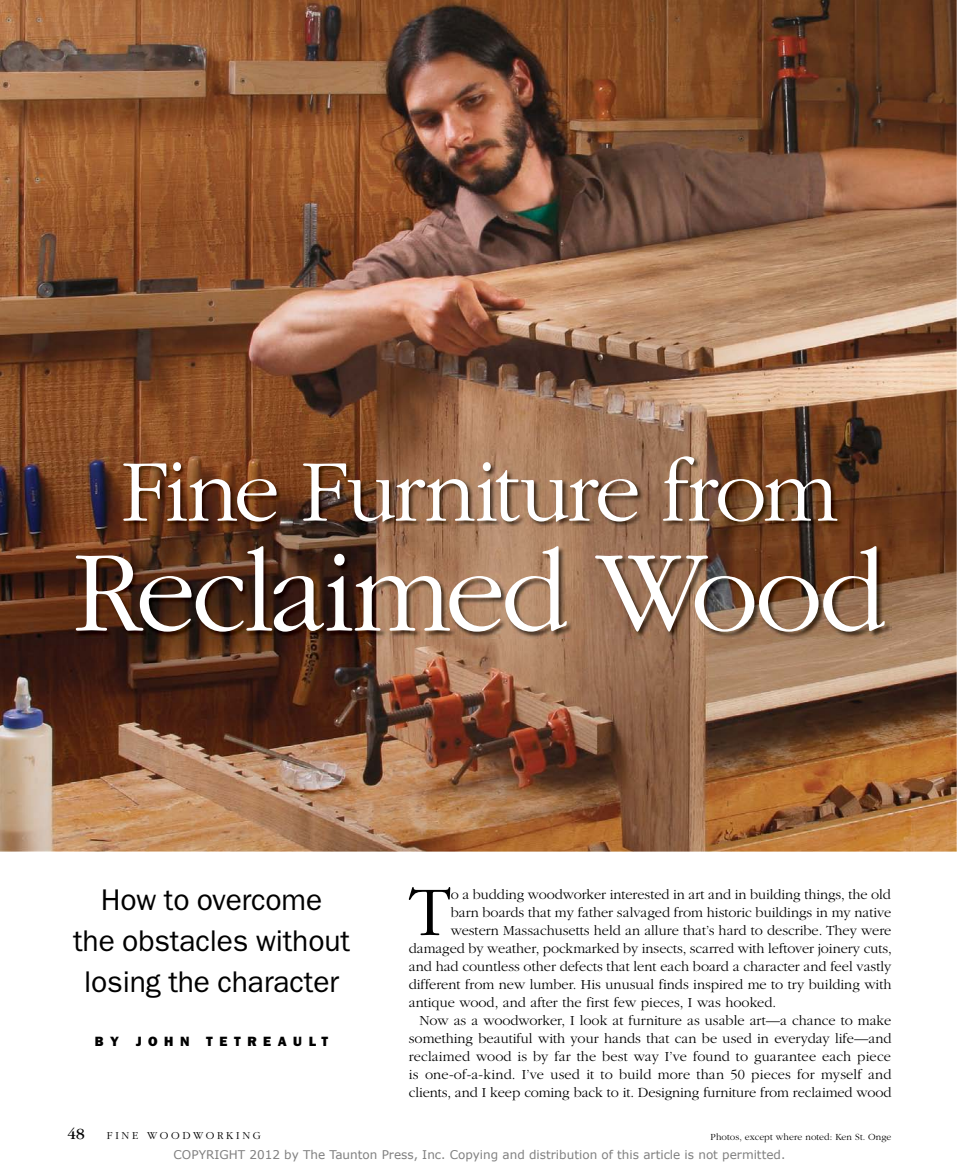
<style>
.page{position:relative;width:959px;height:1175px;background:#fff}
.page>*{position:absolute;margin:0;border:0;box-sizing:border-box;transform-origin:0 0}
.t1{font:300 119.85px "ITC Garamond Std";letter-spacing:-.025em;color:#fff}
.t2{font:300 91.5px "ITC Garamond Std";letter-spacing:-.035em;color:#fff}
.t3{font:300 72.15px "ITC Garamond Std";color:#000}
.t4{font:30px/40.5px "ITC Franklin Gothic Std";letter-spacing:-.005em;color:#000;text-align:center}
.t5{font:16.05px "ITC Garamond Std";color:#000}
.t6{font:300 14.4px "ITC Garamond Std";color:#000}
.t7{font:13.5px "ITC Franklin Gothic Std Hvy";letter-spacing:.485em;color:#000}
.t8{font:12px "Verdana";color:#808080}
.t9{font:300 11.1px "ITC Garamond Std";letter-spacing:.24em;color:#000}
.t10{font:300 9.75px "ITC Garamond Std";letter-spacing:.005em;color:#000}
</style>
<div class="page">
<img style="left:0;top:0;width:956px;height:851px">
<img style="left:76px;top:456px;width:815px;height:182px">
<h2 class="t2" style="left:121px;top:442px;width:718px">Fine Furniture from</h2>
<h1 class="t1" style="left:73px;top:528px;width:815px">reclaimed wood</h1>
<h3 class="t4" style="left:73px;top:880px;width:278px">How to overcome<br>the obstacles without losing the character</h3>
<p class="t7" style="left:95px;top:1033px;width:235px">BY JOHN TETREAULT</p>
<h3 class="t3" style="left:409px;top:873px;width:43px">T</h3>
<p class="t6" style="left:450px;top:886px;width:442px">o a budding woodworker interested in art and in building things, the old</p>
<p class="t6" style="left:450px;top:904px;width:442px">barn boards that my father salvaged from historic buildings in my native</p>
<p class="t6" style="left:450px;top:922px;width:442px">western Massachusetts held an allure that’s hard to describe. They were</p>
<p class="t6" style="left:409px;top:940px;width:484px">damaged by weather, pockmarked by insects, scarred with leftover joinery cuts,</p>
<p class="t6" style="left:409px;top:958px;width:484px">and had countless other defects that lent each board a character and feel vastly</p>
<p class="t6" style="left:409px;top:976px;width:484px">different from new lumber. His unusual finds inspired me to try building with</p>
<p class="t6" style="left:409px;top:994px;width:369px">antique wood, and after the first few pieces, I was hooked.</p>
<p class="t6" style="left:419px;top:1012px;width:473px">Now as a woodworker, I look at furniture as usable art—a chance to make</p>
<p class="t6" style="left:409px;top:1030px;width:484px">something beautiful with your hands that can be used in everyday life—and</p>
<p class="t6" style="left:409px;top:1048px;width:483px">reclaimed wood is by far the best way I’ve found to guarantee each piece</p>
<p class="t6" style="left:409px;top:1066px;width:484px">is one-of-a-kind. I’ve used it to build more than 50 pieces for myself and</p>
<p class="t6" style="left:409px;top:1084px;width:484px">clients, and I keep coming back to it. designing furniture from reclaimed wood</p>
<p class="t5" style="left:68px;top:1124px;width:19px">48</p>
<p class="t9" style="left:107px;top:1129px;width:155px">FINE w OOdw Or k INg</p>
<p class="t10" style="left:710px;top:1131px;width:182px">Photos, except where noted: ken St. Onge</p>
<p class="t8" style="left:174px;top:1146px;width:613px">COPYRIGHT 2012 by The Taunton Press, Inc. Copying and distribution of this article is not permitted.</p>
</div>
